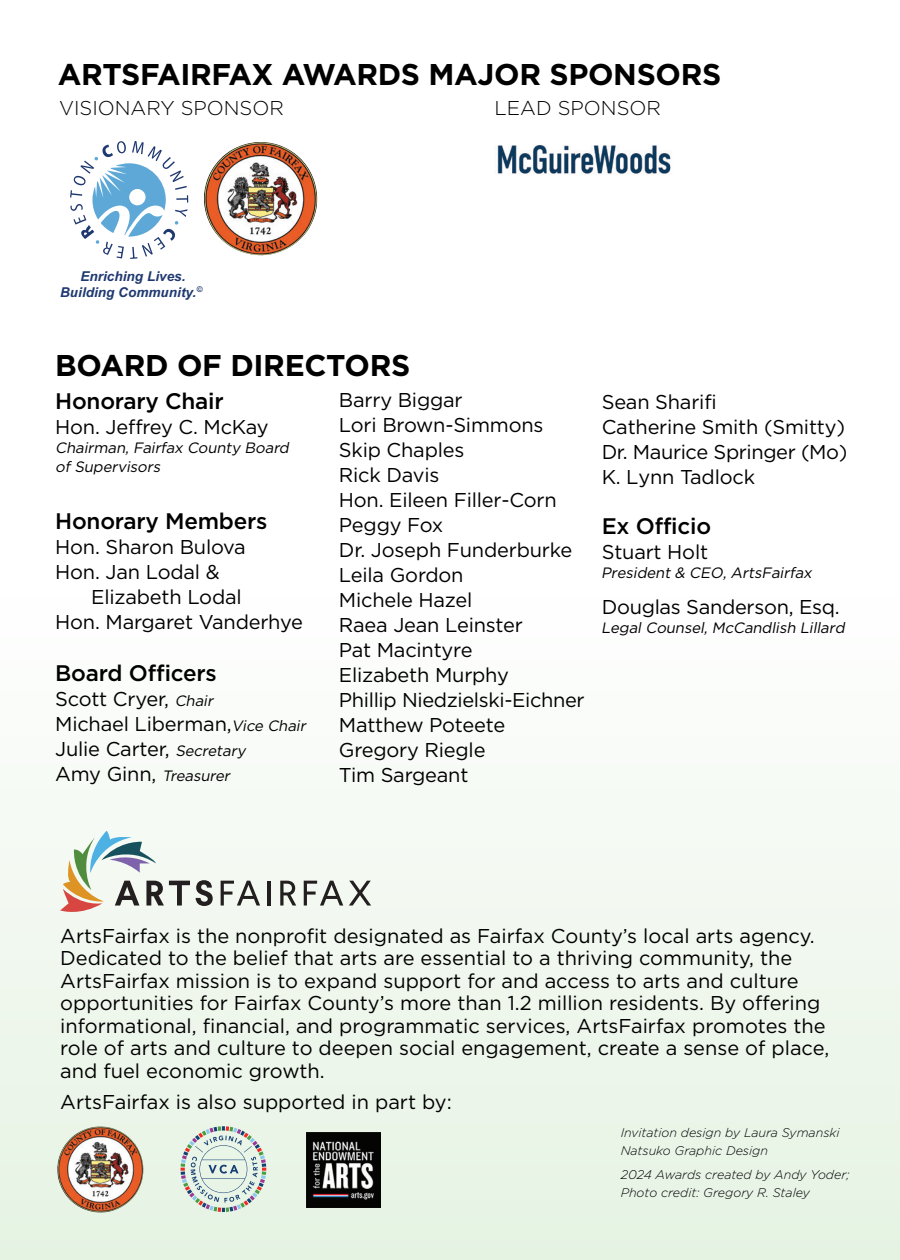
<style>
.page{position:relative;width:900px;height:1260px;background:#fff}
.page>*{position:absolute;margin:0;border:0;box-sizing:border-box;transform-origin:0 0}
.bold_head{font:700 30px "Gotham";letter-spacing:-.01em;color:#000}
.subhead_committee{font:500 22.5px "Gotham";letter-spacing:-.01em;color:#000}
.board{font:500 22.5px "Gotham";letter-spacing:-.01em;color:#000}
.board-2{font:20px/22.5px "Gotham";letter-spacing:-.01em;color:#000}
.t1{font:300 20px "Gotham";color:#000}
.t2{font:italic 700 17.5px "Arial";color:#013374}
.board-3{font:italic 15px "Gotham";color:#000}
.committee{font:italic 15px/18.8px "Gotham";color:#000}
.t3{font:italic 700 13.5px/16.2px "Arial";color:#1f3970;text-align:center}
.t4{font:italic 300 12.5px/17.5px "Gotham";color:#000}
.s1{font-style:italic;font-size:15px}
.s2{font-style:normal;font-size:20px}
</style>
<div class="page">
<div style="left:0;top:531px;width:900px;height:729px;background:linear-gradient(to bottom,#fff,#e3efdf)"></div>
<img style="left:497px;top:145px;width:174px;height:29px">
<svg style="left:70px;top:141px;width:118px;height:118px"></svg>
<svg style="left:196px;top:880px;width:17px;height:26px"></svg>
<svg style="left:221px;top:881px;width:39px;height:25px"></svg>
<hr style="left:268px;top:881px;width:3px;height:25px;background:#231f20">
<svg style="left:280px;top:881px;width:16px;height:25px"></svg>
<svg style="left:304px;top:881px;width:39px;height:25px"></svg>
<svg style="left:349px;top:881px;width:22px;height:25px"></svg>
<svg style="left:60px;top:831px;width:130px;height:85px"></svg>
<img style="left:307px;top:1133px;width:73px;height:74px">
<svg style="left:181px;top:1126px;width:85px;height:86px;background:#cdd8d1"></svg>
<img style="left:58px;top:1127px;width:43px;height:37px">
<img style="left:204px;top:142px;width:58px;height:49px">
<p class="bold_head" style="left:58px;top:55px;width:665px">ARTSFAIRFAX AWARDS MAJOR SPONSORS</p>
<p class="t1" style="left:59px;top:96px;width:226px">VISIONARY SPONSOR</p>
<p class="t3" style="left:60px;top:268px;width:144px">Enriching Lives.<br>Building Community.<sup>©</sup></p>
<p class="t2" style="left:69px;top:276px;width:136px">Enriching Lives.</p>
<p class="bold_head" style="left:55px;top:346px;width:357px">BOARD OF DIRECTORS</p>
<p class="t1" style="left:495px;top:96px;width:168px">LEAD SPONSOR</p>
<p class="subhead_committee" style="left:55px;top:387px;width:170px">Honorary Chair</p>
<p class="board-2" style="left:55px;top:416px;width:215px">Hon. Jeffrey C. McKay</p>
<p class="committee" style="left:55px;top:438px;width:238px">Chairman, Fairfax County Board of Supervisors</p>
<p class="subhead_committee" style="left:55px;top:507px;width:214px">Honorary Members</p>
<p class="board-2" style="left:55px;top:536px;width:192px">Hon. Sharon Bulova</p>
<p class="board-2" style="left:91px;top:559px;width:152px;line-height:25px;text-indent:-36px">Hon. Jan Lodal &amp;<br>Elizabeth Lodal</p>
<p class="board-2" style="left:55px;top:611px;width:249px">Hon. Margaret Vanderhye</p>
<p class="subhead_committee" style="left:55px;top:658px;width:163px">Board Officers</p>
<p class="board-2" style="left:55px;top:687px;width:163px">Scott Cryer, <span class="s1">Chair</span></p>
<p class="board-2" style="left:55px;top:712px;width:255px">Michael Liberman,<span class="s1">Vice Chair</span></p>
<p class="board-2" style="left:55px;top:737px;width:195px">Julie Carter, <span class="s1">Secretary</span></p>
<p class="board-3" style="left:55px;top:766px;width:179px"><span class="s2">A m y G i n n ,</span> Treasurer</p>
<p class="board-2" style="left:339px;top:389px;width:125px">Barry Biggar</p>
<p class="board-2" style="left:339px;top:414px;width:206px">Lori Brown-Simmons</p>
<p class="board-2" style="left:339px;top:439px;width:127px">Skip Chaples</p>
<p class="board-2" style="left:339px;top:464px;width:102px">Rick Davis</p>
<p class="board-2" style="left:339px;top:489px;width:219px">Hon. Eileen Filler-Corn</p>
<p class="board-2" style="left:339px;top:514px;width:106px">Peggy Fox</p>
<p class="board-2" style="left:339px;top:539px;width:235px">Dr. Joseph Funderburke</p>
<p class="board-2" style="left:339px;top:564px;width:126px">Leila Gordon</p>
<p class="board-2" style="left:339px;top:589px;width:135px">Michele Hazel</p>
<p class="board-2" style="left:339px;top:614px;width:185px">Raea Jean Leinster</p>
<p class="board-2" style="left:339px;top:639px;width:135px">Pat Macintyre</p>
<p class="board-2" style="left:339px;top:664px;width:172px">Elizabeth Murphy</p>
<p class="board-2" style="left:339px;top:689px;width:247px">Phillip Niedzielski-Eichner</p>
<p class="board-2" style="left:339px;top:714px;width:168px">Matthew Poteete</p>
<p class="board-2" style="left:339px;top:739px;width:148px">Gregory Riegle</p>
<p class="board-2" style="left:339px;top:764px;width:131px">Tim Sargeant</p>
<p class="board-2" style="left:602px;top:389px;width:247px;line-height:25px">Sean Sharifi<br>Catherine Smith (Smitty)<br>Dr. Maurice Springer (Mo)<br>K. Lynn Tadlock</p>
<p class="board" style="left:602px;top:512px;width:111px">Ex Officio</p>
<p class="board-2" style="left:602px;top:541px;width:108px">Stuart Holt</p>
<p class="board-3" style="left:601px;top:563px;width:216px">President &amp; CEO, ArtsFairfax</p>
<p class="board-2" style="left:602px;top:595px;width:239px">Douglas Sanderson, Esq.</p>
<p class="board-3" style="left:601px;top:618px;width:248px">Legal Counsel, McCandlish Lillard</p>
<p class="board-2" style="left:60px;top:924px;width:771px">ArtsFairfax is the nonprofit designated as Fairfax County’s local arts agency.<br>Dedicated to the belief that arts are essential to a thriving community, the ArtsFairfax mission is to expand support for and access to arts and culture opportunities for Fairfax County’s more than 1.2 million residents. By offering informational, financial, and programmatic services, ArtsFairfax promotes the role of arts and culture to deepen social engagement, create a sense of place, and fuel economic growth.</p>
<p class="board-2" style="left:60px;top:1090px;width:393px">ArtsFairfax is also supported in part by:</p>
<p class="t4" style="left:621px;top:1124px;width:220px">Invitation design by Laura Symanski<br>Natsuko Graphic Design</p>
<p class="t4" style="left:621px;top:1166px;width:230px">2024 Awards created by Andy Yoder;<br>Photo credit: Gregory R. Staley</p>
</div>
